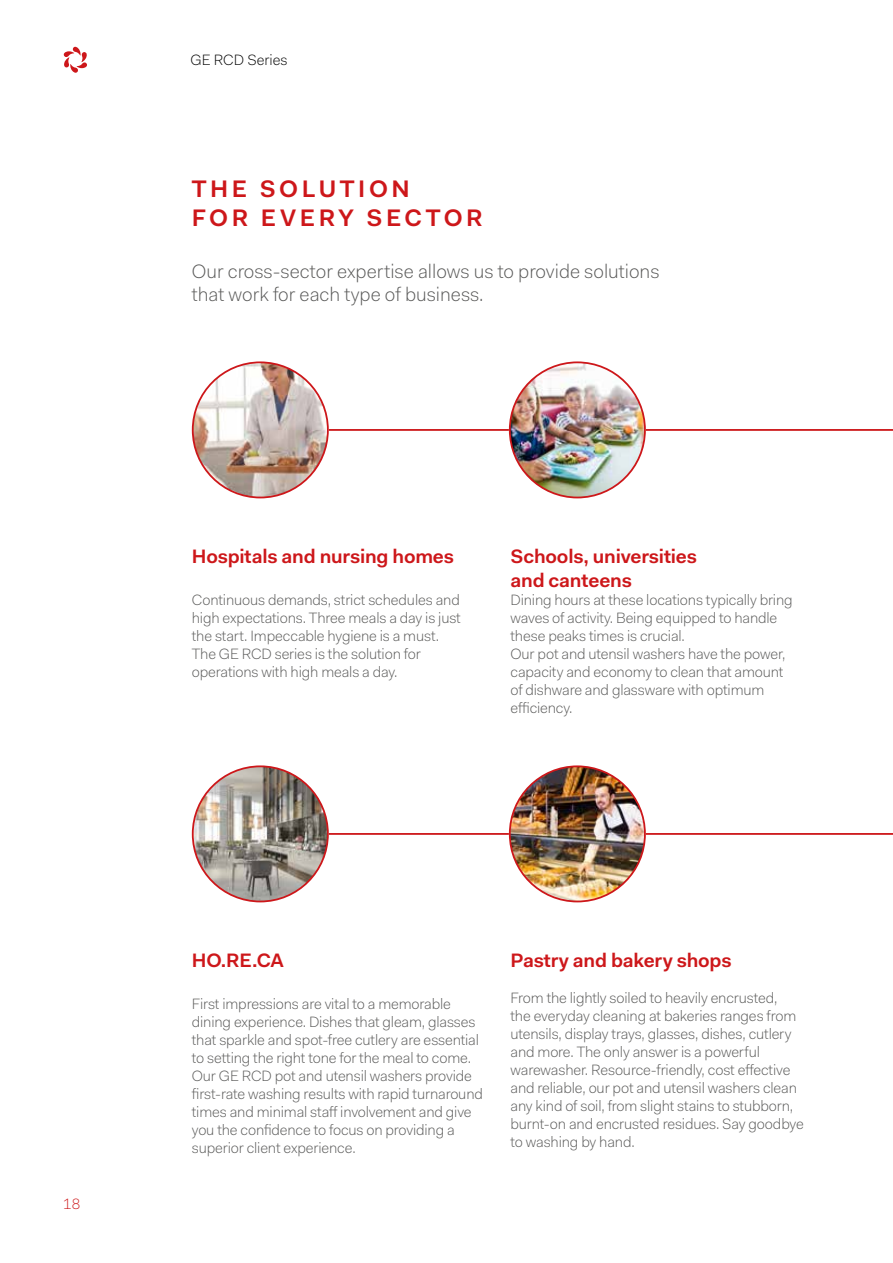
<style>
.page{position:relative;width:893px;height:1263px;background:#fff}
.page>*{position:absolute;margin:0;border:0;box-sizing:border-box;transform-origin:0 0}
.t1{font:600 24px/28.8px "Fakt Pro";letter-spacing:.15em;color:#cd171a}
.t2{font:600 19.5px/23.4px "Fakt Pro";letter-spacing:-.01em;color:#cd171a}
.t3{font:300 19.5px/23.4px "Fakt Pro";color:#575756}
.t4{font:300 15px/18px "Fakt Pro";letter-spacing:-.01em;color:#575756}
.t5{font:300 15px "Fakt Pro";color:#000}
.t6{font:300 15px "Fakt Pro";color:#cd171a}
</style>
<div class="page">
<img style="left:193px;top:362px;width:135px;height:135px;border-radius:68px">
<img style="left:510px;top:362px;width:135px;height:135px;border-radius:68px">
<hr style="left:329px;top:429px;width:180px;height:2px;background:#cd171a">
<hr style="left:646px;top:429px;width:247px;height:2px;background:#cd171a">
<img style="left:193px;top:766px;width:135px;height:135px;border-radius:67px">
<img style="left:510px;top:766px;width:135px;height:135px;border-radius:67px">
<hr style="left:329px;top:833px;width:180px;height:2px;background:#cd171a">
<hr style="left:646px;top:833px;width:247px;height:2px;background:#cd171a">
<svg style="left:64px;top:47px;width:23px;height:26px"></svg>
<p class="t6" style="left:63px;top:1194px;width:19px">18</p>
<p class="t5" style="left:190px;top:50px;width:99px">GE RCD Series</p>
<h1 class="t1" style="left:192px;top:174px;width:293px">THE SOLUTION<br>FOR EVERY SECTOR</h1>
<h2 class="t3" style="left:192px;top:259px;width:469px">Our cross-sector expertise allows us to provide solutions that work for each type of business.</h2>
<h2 class="t2" style="left:192px;top:545px;width:264px">Hospitals and nursing homes</h2>
<p class="t4" style="left:192px;top:590px;width:271px">Continuous demands, strict schedules and high expectations. Three meals a day is just the start. Impeccable hygiene is a must.<br>The GE RCD series is the solution for operations with high meals a day.</p>
<h2 class="t2" style="left:510px;top:545px;width:188px">Schools, universities and canteens</h2>
<p class="t4" style="left:510px;top:590px;width:284px">Dining hours at these locations typically bring waves of activity. Being equipped to handle these peaks times is crucial.<br>Our pot and utensil washers have the power, capacity and economy to clean that amount of dishware and glassware with optimum efficiency.</p>
<h2 class="t2" style="left:192px;top:949px;width:94px">HO.RE.CA</h2>
<p class="t4" style="left:192px;top:994px;width:293px">First impressions are vital to a memorable dining experience. Dishes that gleam, glasses that sparkle and spot-free cutlery are essential to setting the right tone for the meal to come.<br>Our GE RCD pot and utensil washers provide first-rate washing results with rapid turnaround times and minimal staff involvement and give you the confidence to focus on providing a superior client experience.</p>
<h2 class="t2" style="left:510px;top:949px;width:223px">Pastry and bakery shops</h2>
<p class="t4" style="left:510px;top:989px;width:295px">From the lightly soiled to heavily encrusted,<br>the everyday cleaning at bakeries ranges from utensils, display trays, glasses, dishes, cutlery and more. The only answer is a powerful warewasher. Resource-friendly, cost effective and reliable, our pot and utensil washers clean any kind of soil, from slight stains to stubborn, burnt-on and encrusted residues. Say goodbye to washing by hand.</p>
</div>
